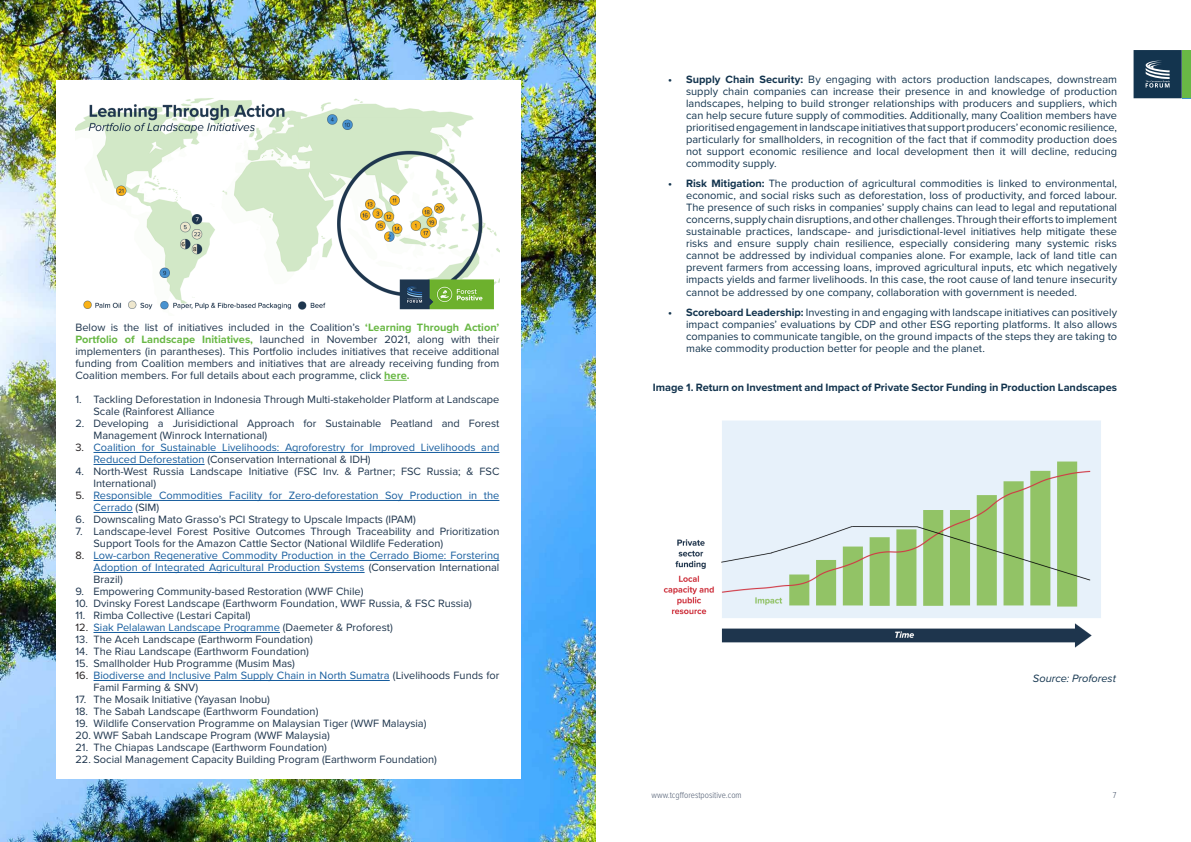
<style>
.page{position:relative;width:1191px;height:842px;background:#fff}
.page>*{position:absolute;margin:0;border:0;box-sizing:border-box;transform-origin:0 0}
.t1{font:11px/12px "Proxima Nova";letter-spacing:.005em;color:#13344e;text-align:justify}
.t2{font:11px/12px "Proxima Nova";color:#1e354d}
.t3{font:11px/12px "Proxima Nova";color:#175d9e}
.t4{font:700 11px "Proxima Nova";color:#13344e}
.t5{font:italic 11px "Proxima Nova";color:#13344e}
.t6{font:300 9px "Proxima Nova Cond";color:#4e5b70}
.s1{font-weight:700;color:#69b845}
.s2{color:#231f20}
.s3{color:#1e354d}
.s4{font-weight:700}
</style>
<div class="page">
<svg style="left:1133px;top:50px;width:48px;height:48px;background:#2c4a61"></svg>
<div style="left:1181px;top:50px;width:10px;height:48px;background:#69b845"></div>
<img style="left:0;top:1px;width:595px;height:841px">
<div style="left:56px;top:81px;width:465px;height:698px;background:#fff"></div>
<img style="left:75px;top:98px;width:424px;height:212px">
<svg style="left:384px;top:380px;width:23px;height:1px"></svg>
<hr style="left:93px;top:452px;width:406px;height:1px;background:#175d9e">
<hr style="left:93px;top:464px;width:112px;height:1px;background:#175d9e">
<hr style="left:93px;top:500px;width:406px;height:1px;background:#175d9e">
<hr style="left:93px;top:512px;width:40px;height:1px;background:#175d9e">
<hr style="left:93px;top:560px;width:406px;height:1px;background:#175d9e">
<hr style="left:93px;top:572px;width:271px;height:1px;background:#175d9e">
<hr style="left:93px;top:632px;width:187px;height:1px;background:#175d9e">
<hr style="left:93px;top:680px;width:297px;height:1px;background:#175d9e">
<img style="left:663px;top:420px;width:438px;height:228px">
<p class="t2" style="left:75px;top:321px;width:425px;text-align:justify">Below is the list of initiatives included in the Coalition’s <span class="s1">‘Learning Through Action’ Portfolio of Landscape Initiatives,</span> launched in November 2021, along with their implementers (in parantheses). This Portfolio includes initiatives that receive additional funding from Coalition members and initiatives that are already receiving funding from Coalition members. For full details about each programme, click <span class="s1">here.</span></p>
<p class="t2" style="left:93px;top:393px;width:407px;text-indent:-18px">1. Tackling Deforestation in Indonesia Through Multi-stakeholder Platform at Landscape<br>Scale (Rainforest Alliance</p>
<p class="t2" style="left:93px;top:417px;width:407px;text-indent:-18px">2. Developing a Jurisidictional Approach for Sustainable Peatland and Forest<br>Management (Winrock International)</p>
<p class="t3" style="left:93px;top:441px;width:407px;text-indent:-18px"><span class="s2">3.</span> Coalition for Sustainable Livelihoods: Agroforestry for Improved Livelihoods and<br>Reduced Deforestation <span class="s3">(Conservation International &amp; IDH)</span></p>
<p class="t2" style="left:93px;top:465px;width:407px;text-indent:-18px">4. North-West Russia Landscape Initiative (FSC Inv. &amp; Partner; FSC Russia; &amp; FSC<br>International)</p>
<p class="t3" style="left:93px;top:489px;width:407px;text-indent:-18px"><span class="s2">5.</span> Responsible Commodities Facility for Zero-deforestation Soy Production in the<br>Cerrado <span class="s3">(SIM)</span></p>
<p class="t2" style="left:75px;top:513px;width:342px">6. Downscaling Mato Grasso’s PCI Strategy to Upscale Impacts (IPAM)</p>
<p class="t2" style="left:93px;top:525px;width:407px;text-indent:-18px">7. Landscape-level Forest Positive Outcomes Through Traceability and Prioritization<br>Support Tools for the Amazon Cattle Sector (National Wildlife Federation)</p>
<p class="t3" style="left:93px;top:549px;width:407px;text-align:justify;text-indent:-18px"><span class="s2">8.</span> Low-carbon Regenerative Commodity Production in the Cerrado Biome: Forstering Adoption of Integrated Agricultural Production Systems <span class="s3">(Conservation International Brazil)</span></p>
<p class="t2" style="left:75px;top:585px;width:289px">9. Empowering Community-based Restoration (WWF Chile)</p>
<p class="t2" style="left:75px;top:597px;width:398px">10. Dvinsky Forest Landscape (Earthworm Foundation, WWF Russia, &amp; FSC Russia)</p>
<p class="t2" style="left:75px;top:609px;width:177px">11. Rimba Collective (Lestari Capital)</p>
<p class="t3" style="left:75px;top:621px;width:319px"><span class="s2">12.</span> Siak Pelalawan Landscape Programme <span class="s3">(Daemeter &amp; Proforest)</span></p>
<p class="t2" style="left:75px;top:633px;width:239px">13. The Aceh Landscape (Earthworm Foundation)</p>
<p class="t2" style="left:75px;top:645px;width:235px">14. The Riau Landscape (Earthworm Foundation)</p>
<p class="t2" style="left:75px;top:657px;width:221px">15. Smallholder Hub Programme (Musim Mas)</p>
<p class="t3" style="left:93px;top:669px;width:407px;text-indent:-18px"><span class="s2">16.</span> Biodiverse and Inclusive Palm Supply Chain in North Sumatra <span class="s3">(Livelihoods Funds for<br>Famil Farming &amp; SNV)</span></p>
<p class="t2" style="left:75px;top:693px;width:196px">17. The Mosaik Initiative (Yayasan Inobu)</p>
<p class="t2" style="left:75px;top:705px;width:244px">18. The Sabah Landscape (Earthworm Foundation)</p>
<p class="t2" style="left:75px;top:717px;width:352px">19. Wildlife Conservation Programme on Malaysian Tiger (WWF Malaysia)</p>
<p class="t2" style="left:75px;top:729px;width:256px">20. WWF Sabah Landscape Program (WWF Malaysia)</p>
<p class="t2" style="left:75px;top:741px;width:253px">21. The Chiapas Landscape (Earthworm Foundation)</p>
<p class="t2" style="left:75px;top:753px;width:363px">22. Social Management Capacity Building Program (Earthworm Foundation)</p>
<p class="t1" style="left:686px;top:73px;width:432px;text-indent:-18px"><span class="s4">• Supply Chain Security:</span> By engaging with actors production landscapes, downstream supply chain companies can increase their presence in and knowledge of production landscapes, helping to build stronger relationships with producers and suppliers, which can help secure future supply of commodities. Additionally, many Coalition members have prioritised engagement in landscape initiatives that support producers’ economic resilience, particularly for smallholders, in recognition of the fact that if commodity production does not support economic resilience and local development then it will decline, reducing commodity supply.</p>
<p class="t1" style="left:686px;top:177px;width:432px;text-indent:-18px"><span class="s4">• Risk Mitigation:</span> The production of agricultural commodities is linked to environmental, economic, and social risks such as deforestation, loss of productivity, and forced labour.<br>The presence of such risks in companies’ supply chains can lead to legal and reputational concerns, supply chain disruptions, and other challenges. Through their efforts to implement sustainable practices, landscape- and jurisdictional-level initiatives help mitigate these risks and ensure supply chain resilience, especially considering many systemic risks cannot be addressed by individual companies alone. For example, lack of land title can prevent farmers from accessing loans, improved agricultural inputs, etc which negatively impacts yields and farmer livelihoods. In this case, the root cause of land tenure insecurity cannot be addressed by one company, collaboration with government is needed.</p>
<p class="t1" style="left:686px;top:306px;width:432px;text-indent:-18px"><span class="s4">• Scoreboard Leadership:</span> Investing in and engaging with landscape initiatives can positively impact companies’ evaluations by CDP and other ESG reporting platforms. It also allows companies to communicate tangible, on the ground impacts of the steps they are taking to make commodity production better for people and the planet.</p>
<p class="t4" style="left:653px;top:379px;width:466px">Image 1. Return on Investment and Impact of Private Sector Funding in Production Landscapes</p>
<p class="t5" style="left:1033px;top:670px;width:84px">Source: Proforest</p>
<p class="t6" style="left:651px;top:788px;width:91px">www.tcgfforestpositive.com</p>
<p class="t6" style="left:1113px;top:789px;width:5px">7</p>
</div>
